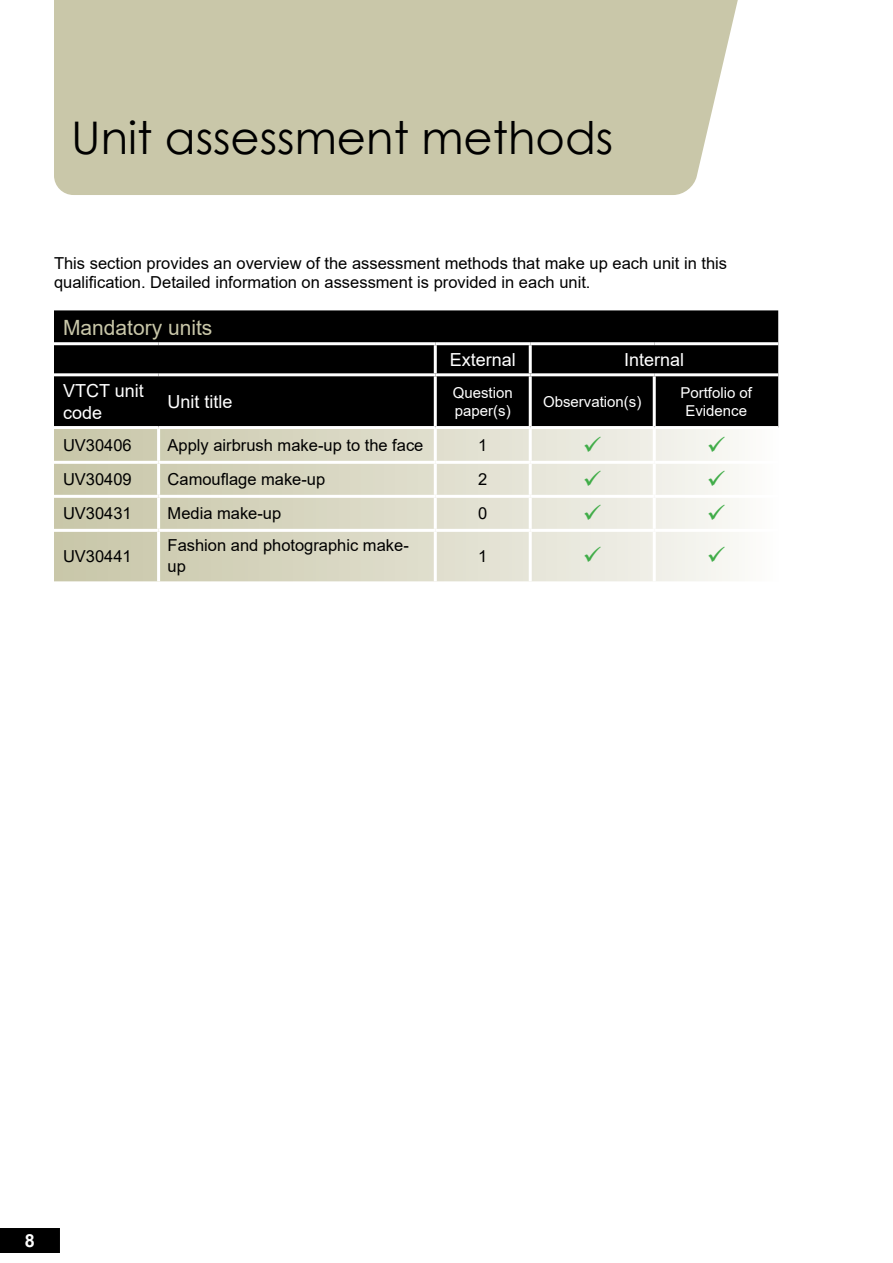
<style>
.page{position:relative;width:893px;height:1263px;background:#fff}
.page>*{position:absolute;margin:0;border:0;box-sizing:border-box;transform-origin:0 0}
.t1{font:45px "Century Gothic";color:#000}
.t2{font:21px "Arial";color:#c9c7a9}
.t3{font:18px/21.6px "Arial";color:#fff}
.t4{font:700 18px "Arial";color:#fff}
.t5{font:16.5px/19.8px "Arial";color:#000}
.t6{font:15px/18px "Arial";color:#fff}
</style>
<div class="page">
<div style="left:54px;top:0;width:684px;height:195px;background:#c9c7a9"></div>
<svg style="left:0;top:1228px;width:60px;height:25px"></svg>
<div style="left:54px;top:310px;width:724px;height:116px;background:#000"></div>
<svg style="left:54px;top:429px;width:685px;height:152px;background:#dddcca"></svg>
<hr style="left:157px;top:429px;width:3px;height:32px;background:#fff">
<hr style="left:434px;top:429px;width:3px;height:32px;background:#fff">
<hr style="left:529px;top:429px;width:3px;height:32px;background:#fff">
<hr style="left:653px;top:429px;width:3px;height:32px;background:#fff">
<hr style="left:54px;top:461px;width:105px;height:3px;background:#fff">
<hr style="left:159px;top:461px;width:276px;height:3px;background:#fff">
<hr style="left:157px;top:464px;width:3px;height:31px;background:#fff">
<hr style="left:435px;top:461px;width:95px;height:3px;background:#fff">
<hr style="left:434px;top:464px;width:3px;height:31px;background:#fff">
<hr style="left:530px;top:461px;width:124px;height:3px;background:#fff">
<hr style="left:529px;top:464px;width:3px;height:31px;background:#fff">
<hr style="left:654px;top:461px;width:124px;height:3px;background:#fff">
<hr style="left:653px;top:464px;width:3px;height:31px;background:#fff">
<hr style="left:54px;top:495px;width:105px;height:3px;background:#fff">
<hr style="left:159px;top:495px;width:276px;height:3px;background:#fff">
<hr style="left:157px;top:498px;width:3px;height:31px;background:#fff">
<hr style="left:435px;top:495px;width:95px;height:3px;background:#fff">
<hr style="left:434px;top:498px;width:3px;height:31px;background:#fff">
<hr style="left:530px;top:495px;width:124px;height:3px;background:#fff">
<hr style="left:529px;top:498px;width:3px;height:31px;background:#fff">
<hr style="left:654px;top:495px;width:124px;height:3px;background:#fff">
<hr style="left:653px;top:498px;width:3px;height:31px;background:#fff">
<hr style="left:54px;top:529px;width:105px;height:3px;background:#fff">
<hr style="left:159px;top:529px;width:276px;height:3px;background:#fff">
<hr style="left:157px;top:532px;width:3px;height:49px;background:#fff">
<hr style="left:435px;top:529px;width:95px;height:3px;background:#fff">
<hr style="left:434px;top:532px;width:3px;height:49px;background:#fff">
<hr style="left:530px;top:529px;width:124px;height:3px;background:#fff">
<hr style="left:529px;top:532px;width:3px;height:49px;background:#fff">
<hr style="left:654px;top:529px;width:124px;height:3px;background:#fff">
<hr style="left:653px;top:532px;width:3px;height:49px;background:#fff">
<hr style="left:54px;top:342px;width:105px;height:3px;background:#fff">
<hr style="left:159px;top:342px;width:276px;height:3px;background:#fff">
<hr style="left:435px;top:342px;width:95px;height:3px;background:#fff">
<hr style="left:530px;top:342px;width:124px;height:3px;background:#fff">
<hr style="left:654px;top:342px;width:124px;height:3px;background:#fff">
<hr style="left:54px;top:373px;width:105px;height:3px;background:#fff">
<hr style="left:159px;top:373px;width:276px;height:3px;background:#fff">
<hr style="left:435px;top:373px;width:95px;height:3px;background:#fff">
<hr style="left:530px;top:373px;width:124px;height:3px;background:#fff">
<hr style="left:654px;top:373px;width:124px;height:3px;background:#fff">
<hr style="left:529px;top:345px;width:3px;height:28px;background:#fff">
<hr style="left:529px;top:376px;width:3px;height:50px;background:#fff">
<hr style="left:434px;top:345px;width:3px;height:28px;background:#fff">
<hr style="left:434px;top:376px;width:3px;height:50px;background:#fff">
<hr style="left:653px;top:376px;width:3px;height:50px;background:#fff">
<svg style="left:585px;top:436px;width:16px;height:16px"></svg>
<svg style="left:708px;top:436px;width:17px;height:16px"></svg>
<svg style="left:585px;top:470px;width:16px;height:16px"></svg>
<svg style="left:708px;top:470px;width:17px;height:16px"></svg>
<svg style="left:585px;top:504px;width:16px;height:16px"></svg>
<svg style="left:708px;top:504px;width:17px;height:16px"></svg>
<svg style="left:585px;top:546px;width:16px;height:16px"></svg>
<svg style="left:708px;top:546px;width:17px;height:16px"></svg>
<h1 class="t1" style="left:71px;top:106px;width:544px">Unit assessment methods</h1>
<p class="t5" style="left:54px;top:253px;width:675px">This section provides an overview of the assessment methods that make up each unit in this qualification. Detailed information on assessment is provided in each unit.</p>
<p class="t2" style="left:63px;top:313px;width:151px">Mandatory units</p>
<p class="t3" style="left:450px;top:349px;width:68px">External</p>
<p class="t3" style="left:624px;top:349px;width:62px">Internal</p>
<p class="t3" style="left:63px;top:380px;width:82px">VTCT unit code</p>
<p class="t3" style="left:168px;top:390px;width:67px">Unit title</p>
<p class="t6" style="left:453px;top:383px;width:62px">Question paper(s)</p>
<p class="t6" style="left:543px;top:392px;width:100px">Observation(s)</p>
<p class="t6" style="left:680px;top:383px;width:73px;text-align:center">Portfolio of<br>Evidence</p>
<p class="t5" style="left:63px;top:435px;width:70px">UV30406</p>
<p class="t5" style="left:168px;top:435px;width:257px">Apply airbrush make-up to the face</p>
<p class="t5" style="left:478px;top:435px;width:11px">1</p>
<p class="t5" style="left:63px;top:469px;width:70px">UV30409</p>
<p class="t5" style="left:168px;top:469px;width:159px">Camouflage make-up</p>
<p class="t5" style="left:478px;top:469px;width:11px">2</p>
<p class="t5" style="left:63px;top:503px;width:70px">UV30431</p>
<p class="t5" style="left:168px;top:503px;width:115px">Media make-up</p>
<p class="t5" style="left:478px;top:503px;width:11px">0</p>
<p class="t5" style="left:63px;top:546px;width:70px">UV30441</p>
<p class="t5" style="left:168px;top:535px;width:243px;line-height:21px">Fashion and photographic make&shy;up</p>
<p class="t5" style="left:478px;top:546px;width:11px">1</p>
<p class="t4" style="left:25px;top:1228px;width:12px">8</p>
<p class="t4" style="left:32px;top:1228px;width:12px">8</p>
</div>
